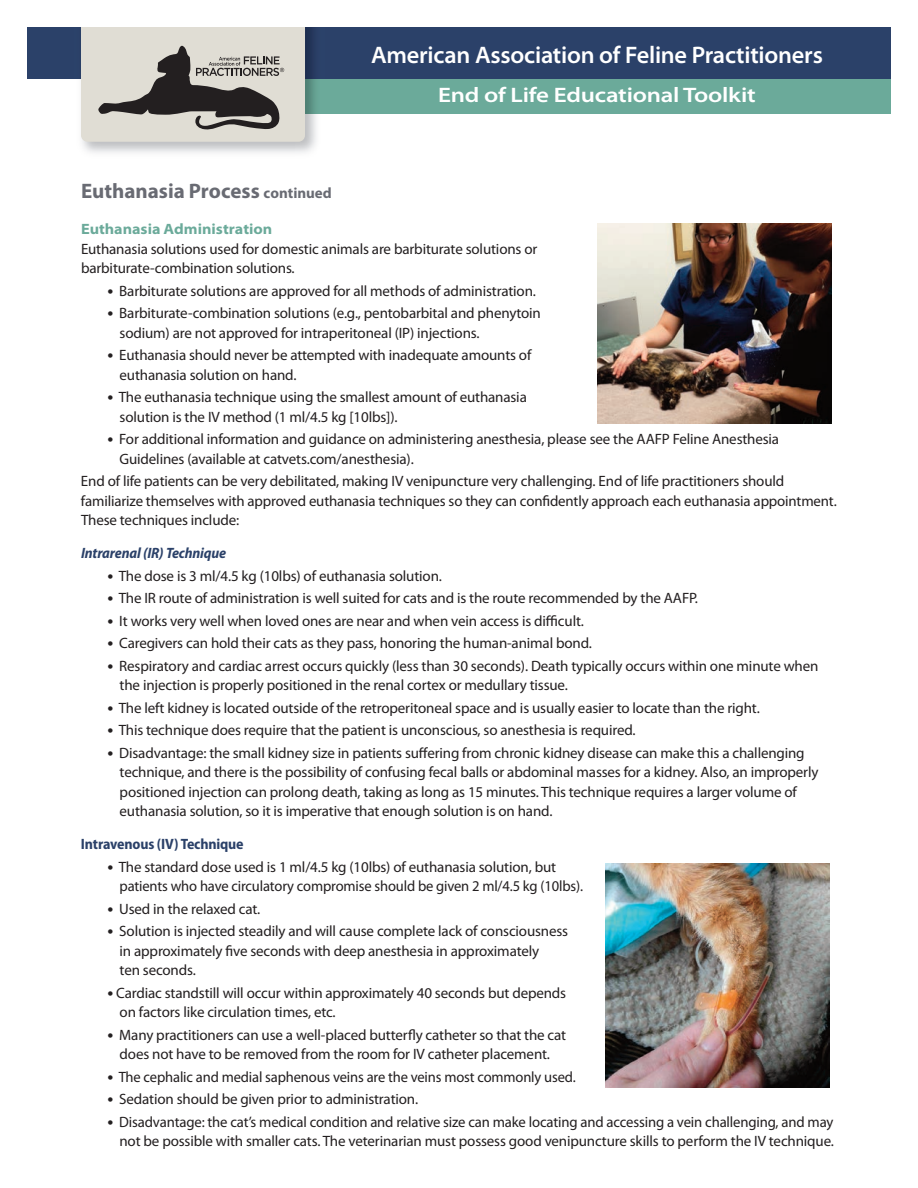
<style>
.page{position:relative;width:918px;height:1188px;background:#fff}
.page>*{position:absolute;margin:0;border:0;box-sizing:border-box;transform-origin:0 0}
.t1{font:600 semi-expanded 24px "Myriad Pro";letter-spacing:-.01em;color:#fff;scale:.94 1}
.t2{font:600 semi-expanded 21px "Myriad Pro";letter-spacing:-.01em;color:#fff;scale:1.1 1}
.t3{font:700 21px "Myriad Pro";color:#696b73}
.t4{font:15px/19.5px "Myriad Pro";letter-spacing:-.01em;color:#231f20}
.t5{font:700 semi-condensed 15px "Myriad Pro";letter-spacing:-.01em;color:#2b4169}
.t6{font:700 semi-expanded 15px "Myriad Pro";color:#6baa9a}
.t7{font:italic 700 semi-condensed 15px "Myriad Pro";letter-spacing:-.01em;color:#2b4169}
.s1{font-size:15px}
.s2{font-size:21px}
</style>
<div class="page">
<div style="left:296px;top:72px;width:595px;height:42px;background:#6baa9a"></div>
<div style="left:27px;top:27px;width:864px;height:52px;background:#2b4169"></div>
<div style="left:81px;top:0;width:224px;height:142px;background:#e0ddd4;border-radius:6px"></div>
<svg style="left:98px;top:46px;width:186px;height:83px"></svg>
<div style="left:0;top:0;width:918px;height:27px;background:#fff"></div>
<img style="left:606px;top:864px;width:223px;height:223px">
<img style="left:597px;top:223px;width:235px;height:200px">
<h1 class="t1" style="left:371px;top:46px;width:482px">American Association of Feline Practitioners</h1>
<h2 class="t2" style="left:438px;top:87px;width:290px">End of Life Educational Toolkit</h2>
<h2 class="t3" style="left:81px;top:177px;width:252px">Euthanasia Process <span class="s1">continued</span></h2>
<p class="t6" style="left:81px;top:224px;width:193px">Euthanasia Administration</p>
<p class="t4" style="left:81px;top:240px;width:458px">Euthanasia solutions used for domestic animals are barbiturate solutions or barbiturate-combination solutions.</p>
<p class="t4" style="left:108px;top:282px;width:430px"><span class="s2">•</span> Barbiturate solutions are approved for all methods of administration.</p>
<p class="t4" style="left:120px;top:305px;width:423px;text-indent:-12px"><span class="s2">•</span> Barbiturate-combination solutions (e.g., pentobarbital and phenytoin sodium) are not approved for intraperitoneal (IP) injections.</p>
<p class="t4" style="left:120px;top:347px;width:413px;text-indent:-12px"><span class="s2">•</span> Euthanasia should never be attempted with inadequate amounts of euthanasia solution on hand.</p>
<p class="t4" style="left:120px;top:389px;width:409px;text-indent:-12px"><span class="s2">•</span> The euthanasia technique using the smallest amount of euthanasia solution is the IV method (1 ml/4.5 kg [10lbs]).</p>
<p class="t4" style="left:120px;top:431px;width:661px;text-indent:-12px"><span class="s2">•</span> For additional information and guidance on administering anesthesia, please see the AAFP Feline Anesthesia<br>Guidelines (available at catvets.com/anesthesia).</p>
<p class="t4" style="left:81px;top:473px;width:757px">End of life patients can be very debilitated, making IV venipuncture very challenging. End of life practitioners should familiarize themselves with approved euthanasia techniques so they can confidently approach each euthanasia appointment.<br>These techniques include:</p>
<p class="t7" style="left:81px;top:548px;width:147px">Intrarenal (IR) Technique</p>
<p class="t4" style="left:108px;top:567px;width:336px"><span class="s2">•</span> The dose is 3 ml/4.5 kg (10lbs) of euthanasia solution.</p>
<p class="t4" style="left:108px;top:590px;width:592px"><span class="s2">•</span> The IR route of administration is well suited for cats and is the route recommended by the AAFP.</p>
<p class="t4" style="left:108px;top:612px;width:478px"><span class="s2">•</span> It works very well when loved ones are near and when vein access is difficult.</p>
<p class="t4" style="left:108px;top:635px;width:486px"><span class="s2">•</span> Caregivers can hold their cats as they pass, honoring the human-animal bond.</p>
<p class="t4" style="left:120px;top:657px;width:700px;text-indent:-12px"><span class="s2">•</span> Respiratory and cardiac arrest occurs quickly (less than 30 seconds). Death typically occurs within one minute when the injection is properly positioned in the renal cortex or medullary tissue.</p>
<p class="t4" style="left:108px;top:699px;width:654px"><span class="s2">•</span> The left kidney is located outside of the retroperitoneal space and is usually easier to locate than the right.</p>
<p class="t4" style="left:108px;top:722px;width:530px"><span class="s2">•</span> This technique does require that the patient is unconscious, so anesthesia is required.</p>
<p class="t4" style="left:120px;top:744px;width:700px;text-indent:-12px"><span class="s2">•</span> Disadvantage: the small kidney size in patients suffering from chronic kidney disease can make this a challenging technique, and there is the possibility of confusing fecal balls or abdominal masses for a kidney. Also, an improperly positioned injection can prolong death, taking as long as 15 minutes. This technique requires a larger volume of euthanasia solution, so it is imperative that enough solution is on hand.</p>
<p class="t5" style="left:81px;top:839px;width:164px">Intravenous (IV) Technique</p>
<p class="t4" style="left:120px;top:858px;width:465px;text-indent:-12px"><span class="s2">•</span> The standard dose used is 1 ml/4.5 kg (10lbs) of euthanasia solution, but patients who have circulatory compromise should be given 2 ml/4.5 kg (10lbs).</p>
<p class="t4" style="left:108px;top:900px;width:154px"><span class="s2">•</span> Used in the relaxed cat.</p>
<p class="t4" style="left:120px;top:923px;width:450px;text-indent:-12px"><span class="s2">•</span> Solution is injected steadily and will cause complete lack of consciousness in approximately five seconds with deep anesthesia in approximately<br>ten seconds.</p>
<p class="t4" style="left:120px;top:984px;width:448px;text-indent:-12px"><span class="s2">•</span> Cardiac standstill will occur within approximately 40 seconds but depends on factors like circulation times, etc.</p>
<p class="t4" style="left:108px;top:1026px;width:460px;text-align:center"><span class="s2">•</span> Many practitioners can use a well-placed butterfly catheter so that the cat does not have to be removed from the room for IV catheter placement.</p>
<p class="t4" style="left:108px;top:1068px;width:470px"><span class="s2">•</span> The cephalic and medial saphenous veins are the veins most commonly used.</p>
<p class="t4" style="left:108px;top:1091px;width:312px"><span class="s2">•</span> Sedation should be given prior to administration.</p>
<p class="t4" style="left:108px;top:1113px;width:728px;text-align:right"><span class="s2">•</span> Disadvantage: the cat’s medical condition and relative size can make locating and accessing a vein challenging, and may not be possible with smaller cats. The veterinarian must possess good venipuncture skills to perform the IV technique.</p>
</div>
